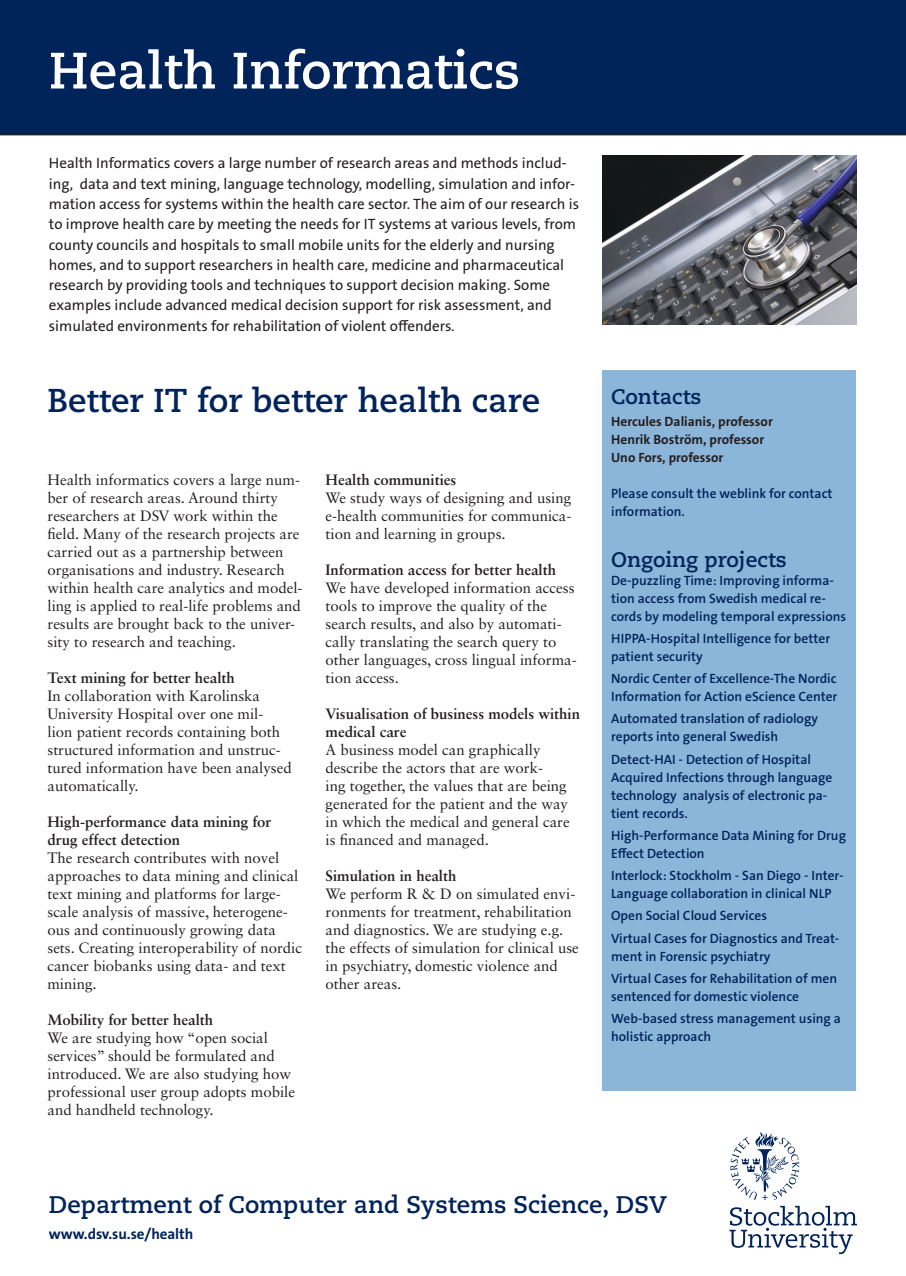
<style>
.page{position:relative;width:906px;height:1276px;background:#fff}
.page>*{position:absolute;margin:0;border:0;box-sizing:border-box;transform-origin:0 0}
.t1{font:700 51px "Caecilia LT Std";color:#fff}
.t2{font:700 33px "Caecilia LT Std";color:#002359}
.t3{font:700 24px "Caecilia LT Std";color:#002359}
.t4{font:700 21px "Caecilia LT Std";color:#002359}
.t5{font:15px/18px "Sabon LT Std";color:#231f20}
.t6{font:15px/20.2px "The Sans B W5 Plain";color:#231f20}
.t7{font:700 15px/18px "Sabon LT Std";color:#231f20}
.t8{font:700 15px "The Sans B W7";letter-spacing:-.005em;color:#002359}
.t9{font:600 13.5px/18px "The Sans B W6";color:#002359}
.t10{font:700 13.5px "The Sans B W7";color:#231f20}
.s1{font-weight:700}
</style>
<div class="page">
<div style="left:0;top:0;width:906px;height:135px;background:#002359"></div>
<svg style="left:729px;top:1132px;width:128px;height:122px"></svg>
<img style="left:602px;top:156px;width:254px;height:169px">
<div style="left:602px;top:370px;width:254px;height:721px;background:#8cb5da"></div>
<p class="t1" style="left:49px;top:41px;width:473px">Health Informatics</p>
<p class="t6" style="left:49px;top:153px;width:531px">Health Informatics covers a large number of research areas and methods includ&shy;ing, data and text mining, language technology, modelling, simulation and infor&shy;mation access for systems within the health care sector. The aim of our research is to improve health care by meeting the needs for IT systems at various levels, from county councils and hospitals to small mobile units for the elderly and nursing homes, and to support researchers in health care, medicine and pharmaceutical research by providing tools and techniques to support decision making. Some examples include advanced medical decision support for risk assessment, and simulated environments for rehabilitation of violent offenders.</p>
<p class="t2" style="left:47px;top:381px;width:494px">Better IT for better health care</p>
<p class="t5" style="left:47px;top:470px;width:257px">Health informatics covers a large num&shy;ber of research areas. Around thirty researchers at DSV work within the field. Many of the research projects are carried out as a partnership between organisations and industry. Research within health care analytics and model&shy;ling is applied to real-life problems and results are brought back to the univer&shy;sity to research and teaching.</p>
<p class="t7" style="left:47px;top:668px;width:189px">Text mining for better health</p>
<p class="t5" style="left:47px;top:686px;width:246px">In collaboration with Karolinska University Hospital over one mil&shy;lion patient records containing both structured information and unstruc&shy;tured information have been analysed automatically.</p>
<p class="t7" style="left:47px;top:812px;width:225px">High-performance data mining for drug effect detection</p>
<p class="t5" style="left:47px;top:848px;width:256px">The research contributes with novel approaches to data mining and clinical text mining and platforms for large&shy;scale analysis of massive, heterogene&shy;ous and continuously growing data sets. Creating interoperability of nordic cancer biobanks using data- and text mining.</p>
<p class="t7" style="left:47px;top:1010px;width:167px">Mobility for better health</p>
<p class="t5" style="left:47px;top:1028px;width:249px">We are studying how “open social services” should be formulated and introduced. We are also studying how professional user group adopts mobile and handheld technology.</p>
<p class="t7" style="left:325px;top:470px;width:132px">Health communities</p>
<p class="t5" style="left:325px;top:488px;width:247px;text-align:justify">We study ways of designing and using e-health communities for communica&shy;tion and learning in groups.</p>
<p class="t5" style="left:325px;top:560px;width:253px"><span class="s1">Information access for better health </span>We have developed information access tools to improve the quality of the search results, and also by automati&shy;cally translating the search query to other languages, cross lingual informa&shy;tion access.</p>
<p class="t7" style="left:325px;top:704px;width:256px">Visualisation of business models within medical care</p>
<p class="t5" style="left:325px;top:740px;width:246px">A business model can graphically describe the actors that are work-<br>ing together, the values that are being generated for the patient and the way in which the medical and general care is financed and managed.</p>
<p class="t7" style="left:325px;top:866px;width:132px">Simulation in health</p>
<p class="t5" style="left:325px;top:884px;width:255px">We perform R &amp; D on simulated envi&shy;ronments for treatment, rehabilitation and diagnostics. We are studying e.g. the effects of simulation for clinical use in psychiatry, domestic violence and other areas.</p>
<p class="t4" style="left:611px;top:384px;width:92px">Contacts</p>
<p class="t10" style="left:611px;top:413px;width:163px">Hercules Dalianis, professor</p>
<p class="t10" style="left:611px;top:431px;width:155px">Henrik Boström, professor</p>
<p class="t10" style="left:611px;top:449px;width:114px">Uno Fors, professor</p>
<p class="t9" style="left:611px;top:485px;width:223px">Please consult the weblink for contact information.</p>
<p class="t4" style="left:611px;top:547px;width:177px">Ongoing projects</p>
<p class="t9" style="left:611px;top:571px;width:236px">De-puzzling Time: Improving informa&shy;tion access from Swedish medical re&shy;cords by modeling temporal expressions</p>
<p class="t9" style="left:611px;top:629px;width:220px">HIPPA-Hospital Intelligence for better patient security</p>
<p class="t9" style="left:611px;top:669px;width:228px">Nordic Center of Excellence-The Nordic<br>Information for Action eScience Center</p>
<p class="t9" style="left:611px;top:710px;width:208px">Automated translation of radiology reports into general Swedish</p>
<p class="t9" style="left:611px;top:750px;width:223px">Detect-HAI - Detection of Hospital<br>Acquired Infections through language technology analysis of electronic pa&shy;tient records.</p>
<p class="t9" style="left:611px;top:826px;width:236px">High-Performance Data Mining for Drug<br>Effect Detection</p>
<p class="t9" style="left:611px;top:866px;width:234px">Interlock: Stockholm - San Diego - Inter-<br>Language collaboration in clinical NLP</p>
<p class="t9" style="left:611px;top:907px;width:157px">Open Social Cloud Services</p>
<p class="t9" style="left:611px;top:929px;width:230px">Virtual Cases for Diagnostics and Treat&shy;ment in Forensic psychiatry</p>
<p class="t9" style="left:611px;top:969px;width:227px">Virtual Cases for Rehabilitation of men sentenced for domestic violence</p>
<p class="t9" style="left:611px;top:1009px;width:231px">Web-based stress management using a holistic approach</p>
<p class="t3" style="left:49px;top:1190px;width:619px">Department of Computer and Systems Science, DSV</p>
<p class="t8" style="left:49px;top:1224px;width:146px">www.dsv.su.se/health</p>
</div>
